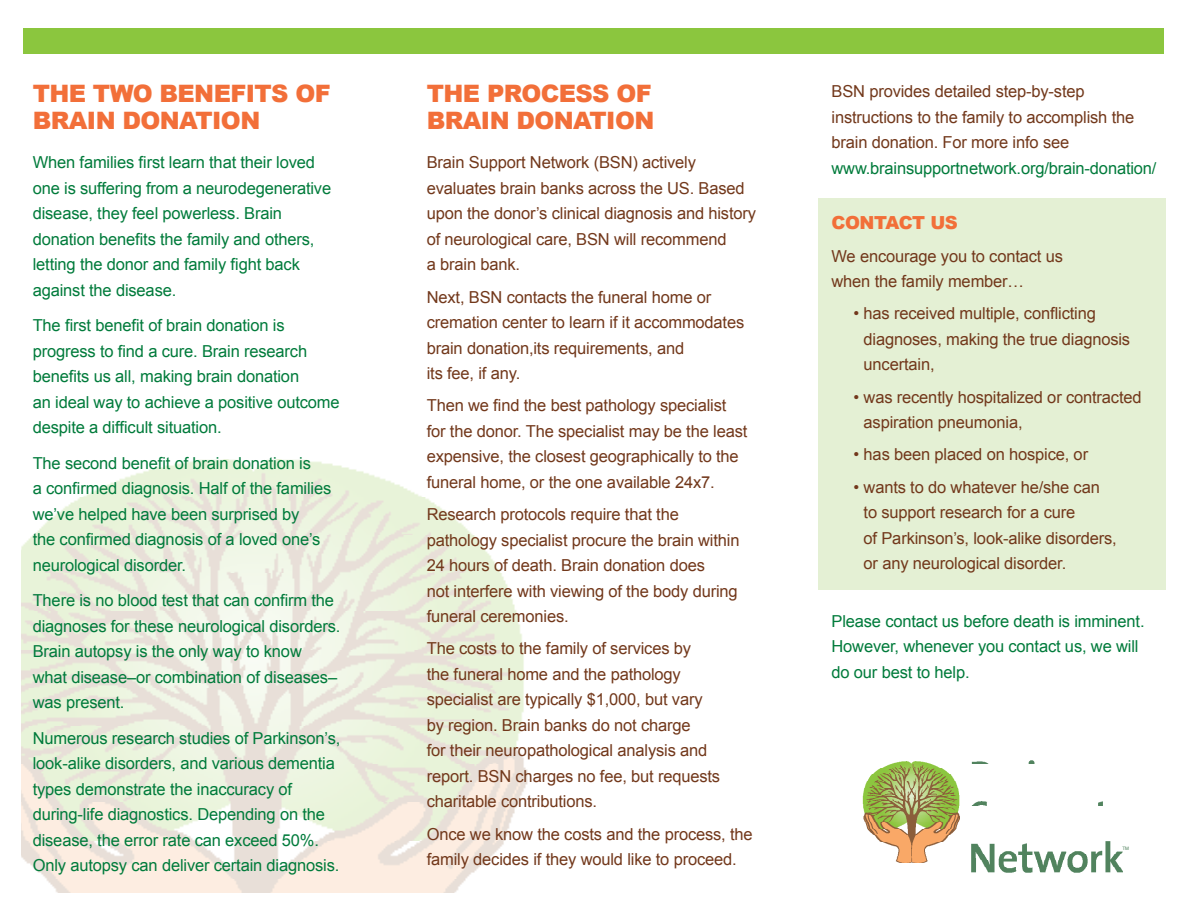
<style>
.page{position:relative;width:1188px;height:918px;background:#fff}
.page>*{position:absolute;margin:0;border:0;box-sizing:border-box;transform-origin:0 0}
.t1{font:900 24px/27px "Arial";letter-spacing:-.025em;color:#f26f39}
.t2{font:900 18px "Arial";letter-spacing:-.025em;color:#f26f39}
.t3{font:16.5px/25.5px "Arial";letter-spacing:-.01em;color:#72381b}
.t4{font:16.5px/25.5px "Arial";letter-spacing:-.01em;color:#007b3b}
.t5{font:4.65px "Helvetica";color:#51835e}
.s1{color:#007b3b}
</style>
<div class="page">
<img style="left:22px;top:459px;width:506px;height:433px">
<div style="left:818px;top:198px;width:348px;height:392px;background:#e4f0d4"></div>
<div style="left:24px;top:28px;width:1140px;height:26px;background:#8bc63e"></div>
<img style="left:971px;top:760px;width:64px;height:4px">
<img style="left:862px;top:761px;width:98px;height:102px">
<img style="left:971px;top:801px;width:132px;height:5px">
<img style="left:971px;top:841px;width:151px;height:32px">
<p class="t1" style="left:33px;top:80px;width:300px">THE TWO BENEFITS OF<br>BRAIN DONATION</p>
<p class="t4" style="left:33px;top:150px;width:300px">When families first learn that their loved one is suffering from a neurodegenerative disease, they feel powerless. Brain donation benefits the family and others, letting the donor and family fight back against the disease.</p>
<p class="t4" style="left:33px;top:313px;width:308px">The first benefit of brain donation is progress to find a cure. Brain research benefits us all, making brain donation<br>an ideal way to achieve a positive outcome despite a difficult situation.</p>
<p class="t4" style="left:33px;top:451px;width:300px">The second benefit of brain donation is<br>a confirmed diagnosis. Half of the families we’ve helped have been surprised by<br>the confirmed diagnosis of a loved one’s neurological disorder.</p>
<p class="t4" style="left:33px;top:588px;width:309px">There is no blood test that can confirm the diagnoses for these neurological disorders.<br>Brain autopsy is the only way to know what disease–or combination of diseases– was present.</p>
<p class="t4" style="left:33px;top:726px;width:309px">Numerous research studies of Parkinson’s, look-alike disorders, and various dementia types demonstrate the inaccuracy of during-life diagnostics. Depending on the disease, the error rate can exceed 50%.<br>Only autopsy can deliver certain diagnosis.</p>
<p class="t1" style="left:427px;top:80px;width:229px">THE PROCESS OF<br>BRAIN DONATION</p>
<p class="t3" style="left:427px;top:150px;width:331px">Brain Support Network (BSN) actively evaluates brain banks across the US. Based upon the donor’s clinical diagnosis and history of neurological care, BSN will recommend<br>a brain bank.</p>
<p class="t3" style="left:427px;top:284px;width:319px">Next, BSN contacts the funeral home or cremation center to learn if it accommodates brain donation,its requirements, and<br>its fee, if any.</p>
<p class="t3" style="left:427px;top:393px;width:322px">Then we find the best pathology specialist for the donor. The specialist may be the least expensive, the closest geographically to the funeral home, or the one available 24x7.</p>
<p class="t3" style="left:427px;top:502px;width:314px">Research protocols require that the pathology specialist procure the brain within 24 hours of death. Brain donation does<br>not interfere with viewing of the body during funeral ceremonies.</p>
<p class="t3" style="left:427px;top:636px;width:295px">The costs to the family of services by<br>the funeral home and the pathology specialist are typically $1,000, but vary by region. Brain banks do not charge<br>for their neuropathological analysis and report. BSN charges no fee, but requests charitable contributions.</p>
<p class="t3" style="left:427px;top:821px;width:327px">Once we know the costs and the process, the family decides if they would like to proceed.</p>
<p class="t3" style="left:832px;top:79px;width:327px">BSN provides detailed step-by-step instructions to the family to accomplish the brain donation. For more info see <span class="s1">www.brainsupportnetwork.org/brain-donation/</span></p>
<p class="t2" style="left:832px;top:210px;width:128px">CONTACT US</p>
<p class="t3" style="left:832px;top:243px;width:233px">We encourage you to contact us when the family member…</p>
<p class="t3" style="left:864px;top:301px;width:268px;text-indent:-10px">• has received multiple, conflicting diagnoses, making the true diagnosis uncertain,</p>
<p class="t3" style="left:864px;top:384px;width:280px;text-indent:-10px">• was recently hospitalized or contracted aspiration pneumonia,</p>
<p class="t3" style="left:854px;top:442px;width:236px">• has been placed on hospice, or</p>
<p class="t3" style="left:864px;top:474px;width:255px;text-indent:-10px">• wants to do whatever he/she can to support research for a cure<br>of Parkinson’s, look-alike disorders, or any neurological disorder.</p>
<p class="t4" style="left:832px;top:608px;width:315px">Please contact us before death is imminent.<br>However, whenever you contact us, we will do our best to help.</p>
<p class="t5" style="left:1122px;top:845px;width:8px">TM</p>
</div>
